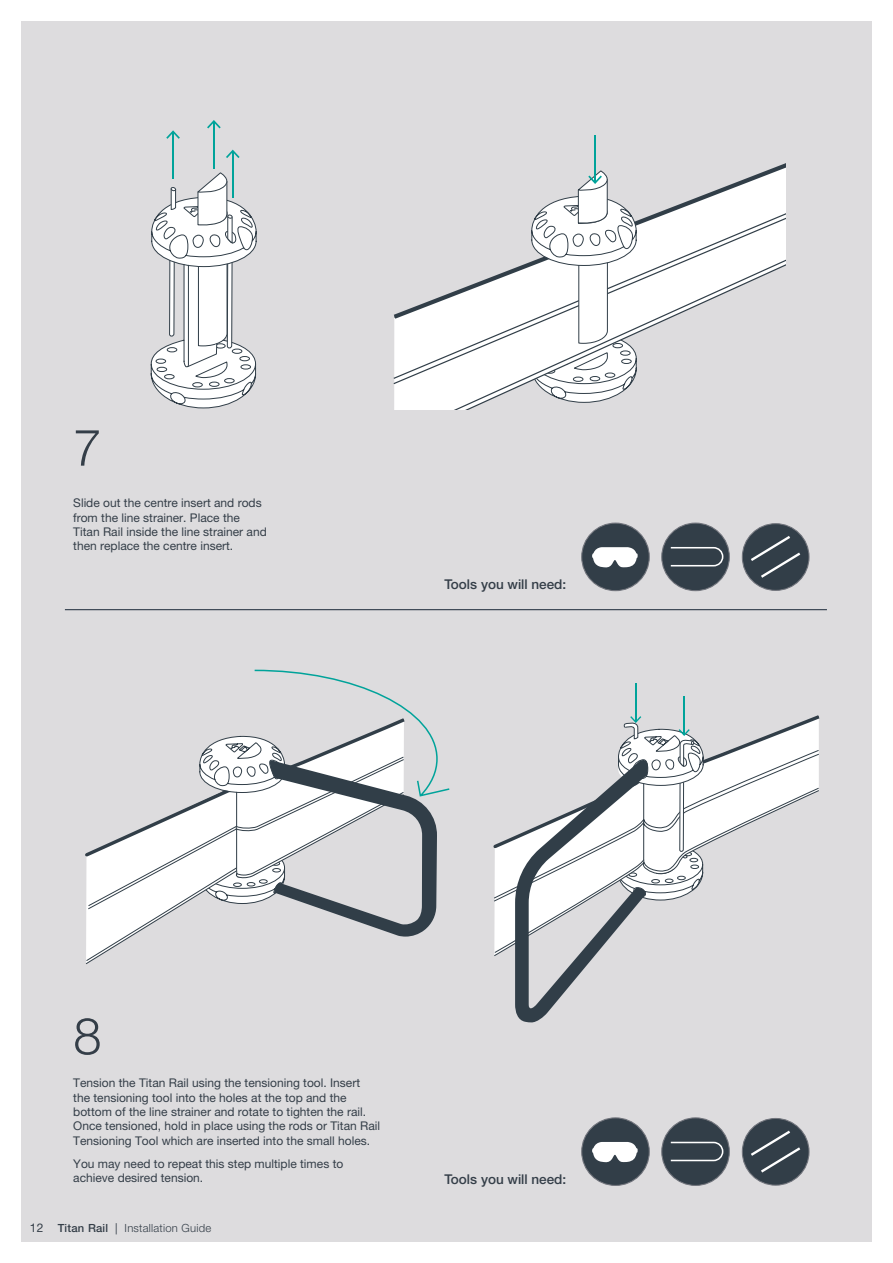
<style>
.page{position:relative;width:893px;height:1263px;background:#fff}
.page>*{position:absolute;margin:0;border:0;box-sizing:border-box;transform-origin:0 0}
.t1{font:300 51px "Helvetica Neue LT Pro";color:#343e48}
.t2{font:500 13.5px "Helvetica Neue LT Pro";color:#343e48}
.t3{font:12px/14.4px "Helvetica Neue LT Pro";color:#343e48}
.t4{font:300 11.25px "Helvetica Neue LT Pro";letter-spacing:.02em;color:#343e48}
.s1{font-weight:400;font-size:12px}
.s2{font-weight:500}
.s3{font-weight:400}
</style>
<div class="page">
<div style="left:21px;top:21px;width:851px;height:1221px;background:#dddcde"></div>
<hr style="left:65px;top:609px;width:762px;height:1px;background:#2f3c4a">
<svg style="left:85px;top:670px;width:365px;height:294px"></svg>
<hr style="left:684px;top:696px;width:1px;height:38px;background:#00a39a">
<hr style="left:635px;top:683px;width:1px;height:38px;background:#00a39a">
<svg style="left:493px;top:713px;width:326px;height:309px"></svg>
<div style="left:662px;top:523px;width:67px;height:68px;background:#323e48;border-radius:50%"></div>
<div style="left:661px;top:523px;width:69px;height:68px;border:1px solid #71747c;border-radius:50%"></div>
<svg style="left:670px;top:547px;width:54px;height:20px"></svg>
<hr style="left:213px;top:122px;width:2px;height:47px;background:#00a39a">
<svg style="left:207px;top:120px;width:14px;height:8px"></svg>
<svg style="left:600px;top:163px;width:185px;height:45px"></svg>
<svg style="left:393px;top:208px;width:392px;height:202px"></svg>
<hr style="left:594px;top:135px;width:2px;height:47px;background:#00a39a">
<svg style="left:531px;top:171px;width:106px;height:232px"></svg>
<svg style="left:226px;top:150px;width:14px;height:8px"></svg>
<hr style="left:172px;top:132px;width:2px;height:47px;background:#00a39a">
<svg style="left:166px;top:130px;width:14px;height:9px"></svg>
<hr style="left:232px;top:151px;width:2px;height:47px;background:#00a39a">
<svg style="left:151px;top:173px;width:106px;height:236px"></svg>
<div style="left:581px;top:523px;width:69px;height:68px;background:#323e48;border:1px solid #71747c;border-radius:50%"></div>
<svg style="left:592px;top:547px;width:46px;height:21px"></svg>
<div style="left:742px;top:523px;width:67px;height:68px;background:#323e48;border:1px solid #71747c;border-radius:50%"></div>
<svg style="left:748px;top:534px;width:55px;height:46px"></svg>
<div style="left:662px;top:1118px;width:67px;height:67px;background:#323e48;border-radius:50%"></div>
<div style="left:661px;top:1117px;width:69px;height:69px;border:1px solid #71747c;border-radius:50%"></div>
<svg style="left:670px;top:1141px;width:54px;height:21px"></svg>
<div style="left:581px;top:1117px;width:69px;height:69px;background:#323e48;border:1px solid #71747c;border-radius:50%"></div>
<svg style="left:592px;top:1142px;width:46px;height:20px"></svg>
<div style="left:742px;top:1118px;width:67px;height:68px;background:#323e48;border:1px solid #71747c;border-radius:50%"></div>
<svg style="left:748px;top:1128px;width:55px;height:47px"></svg>
<h1 class="t1" style="left:73px;top:416px;width:30px">7</h1>
<p class="t3" style="left:73px;top:495px;width:195px">Slide out the centre insert and rods from the line strainer. Place the Titan Rail inside the line strainer and then replace the centre insert.</p>
<p class="t2" style="left:444px;top:576px;width:123px">Tools you will need:</p>
<h1 class="t1" style="left:73px;top:1005px;width:30px">8</h1>
<p class="t3" style="left:73px;top:1075px;width:308px">Tension the Titan Rail using the tensioning tool. Insert<br>the tensioning tool into the holes at the top and the bottom of the line strainer and rotate to tighten the rail.<br>Once tensioned, hold in place using the rods or Titan Rail Tensioning Tool which are inserted into the small holes.</p>
<p class="t3" style="left:73px;top:1156px;width:272px">You may need to repeat this step multiple times to achieve desired tension.</p>
<p class="t4" style="left:30px;top:1221px;width:183px"><span class="s1">12</span> <span class="s2">Titan Rail</span> <span class="s3">|</span> Installation Guide</p>
<p class="t2" style="left:444px;top:1171px;width:123px">Tools you will need:</p>
</div>
